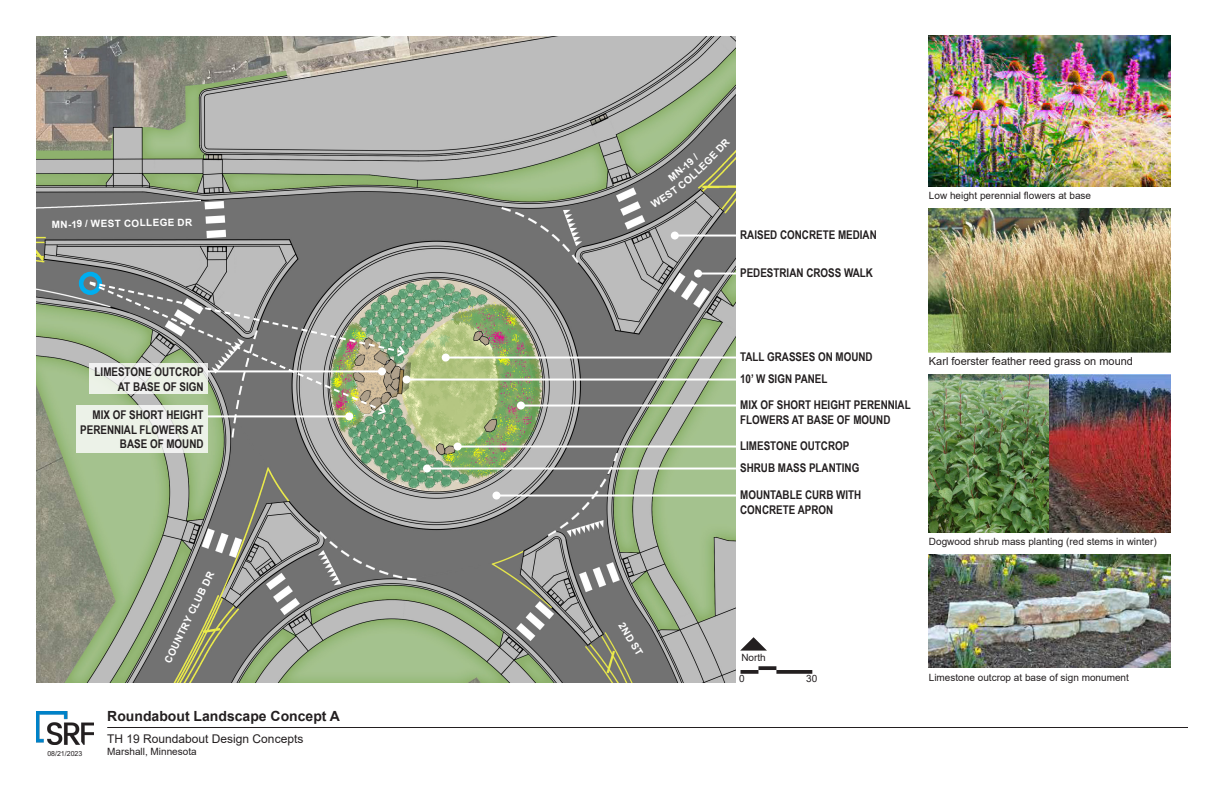
<style>
.page{position:relative;width:1224px;height:792px;background:#fff}
.page>*{position:absolute;margin:0;border:0;box-sizing:border-box;transform-origin:0 0}
.t1{font:700 14px "Arial";color:#231f20}
.label{font:700 12px/14.4px "Arial Narrow";color:#231f20}
.t2{font:12px "Arial";color:#231f20}
.label-2{font:11px "Arial";color:#231f20}
.label-3{font:10px "Arial";color:#231f20}
.label-4{font:700 10px "Arial";color:#fff}
.street_label{font:10px "Arial";color:#231f20}
.t3{font:7px "Arial";color:#231f20}
</style>
<div class="page">
<hr style="left:107px;top:727px;width:1081px;height:1px;background:#231f20">
<img style="left:36px;top:711px;width:58px;height:33px">
<img style="left:36px;top:36px;width:700px;height:647px">
<div style="left:79px;top:272px;width:23px;height:23px;border:5px solid #00aeef;border-radius:50%"></div>
<svg style="left:87px;top:280px;width:319px;height:78px;background:#84a68b"></svg>
<svg style="left:87px;top:281px;width:300px;height:133px;background:#93998c"></svg>
<svg style="left:376px;top:403px;width:11px;height:13px"></svg>
<svg style="left:776px;top:670px;width:36px;height:4px"></svg>
<svg style="left:758px;top:666px;width:18px;height:4px"></svg>
<svg style="left:741px;top:670px;width:17px;height:4px"></svg>
<svg style="left:740px;top:637px;width:27px;height:14px"></svg>
<hr style="left:407px;top:379px;width:329px;height:2px;background:#fff">
<div style="left:403px;top:376px;width:8px;height:8px;background:#fff;border-radius:50%"></div>
<hr style="left:446px;top:357px;width:290px;height:2px;background:#fff">
<div style="left:442px;top:354px;width:8px;height:8px;background:#fff;border-radius:50%"></div>
<hr style="left:521px;top:405px;width:215px;height:2px;background:#fff">
<div style="left:517px;top:402px;width:8px;height:8px;background:#fff;border-radius:50%"></div>
<hr style="left:427px;top:468px;width:309px;height:2px;background:#fff">
<div style="left:423px;top:465px;width:8px;height:8px;background:#fff;border-radius:50%"></div>
<hr style="left:458px;top:446px;width:278px;height:2px;background:#fff">
<div style="left:454px;top:443px;width:8px;height:8px;background:#fff;border-radius:50%"></div>
<hr style="left:208px;top:370px;width:174px;height:2px;background:#fff">
<div style="left:378px;top:367px;width:8px;height:8px;background:#fff;border-radius:50%"></div>
<div style="left:90px;top:364px;width:118px;height:30px;background:#ecf1e8"></div>
<hr style="left:496px;top:495px;width:240px;height:2px;background:#fff">
<div style="left:492px;top:492px;width:8px;height:8px;background:#fff;border-radius:50%"></div>
<hr style="left:698px;top:273px;width:38px;height:2px;background:#fff">
<div style="left:694px;top:270px;width:8px;height:8px;background:#fff;border-radius:50%"></div>
<hr style="left:675px;top:235px;width:61px;height:2px;background:#fff">
<div style="left:671px;top:232px;width:8px;height:8px;background:#fff;border-radius:50%"></div>
<hr style="left:208px;top:415px;width:141px;height:2px;background:#fff">
<div style="left:345px;top:412px;width:8px;height:8px;background:#fff;border-radius:50%"></div>
<div style="left:76px;top:406px;width:132px;height:47px;background:#ecf2e8"></div>
<img style="left:929px;top:209px;width:241px;height:144px">
<img style="left:929px;top:36px;width:241px;height:150px">
<img style="left:929px;top:375px;width:241px;height:157px">
<img style="left:929px;top:555px;width:241px;height:113px">
<svg style="left:650px;top:137px;width:80px;height:71px;background:#7e8175"></svg>
<p class="label-4" style="left:52px;top:217px;width:142px;rotate:-1deg">MN-19 / WEST COLLEGE DR</p>
<p class="label" style="left:95px;top:364px;width:111px">LIMESTONE OUTCROP</p>
<p class="label" style="left:118px;top:379px;width:87px">AT BASE OF SIGN</p>
<p class="label" style="left:93px;top:407px;width:112px">MIX OF SHORT HEIGHT</p>
<p class="label" style="left:80px;top:422px;width:125px;text-align:right">PERENNIAL FLOWERS AT<br>BASE OF MOUND</p>
<p class="label-4" style="left:161px;top:659px;width:102px;rotate:-64deg">COUNTRY CLUB DR</p>
<p class="t1" style="left:107px;top:706px;width:234px">Roundabout Landscape Concept A</p>
<p class="t2" style="left:107px;top:730px;width:198px">TH 19 Roundabout Design Concepts</p>
<p class="t3" style="left:47px;top:749px;width:37px">08/21/2023</p>
<p class="label-3" style="left:107px;top:744px;width:91px">Marshall, Minnesota</p>
<p class="label-4" style="left:627px;top:620px;width:38px;rotate:59deg">2ND ST</p>
<p class="label" style="left:740px;top:227px;width:138px">RAISED CONCRETE MEDIAN</p>
<p class="label" style="left:740px;top:265px;width:134px">PEDESTRIAN CROSS WALK</p>
<p class="label-3" style="left:929px;top:189px;width:164px">Low height perennial flowers at base</p>
<p class="label" style="left:740px;top:349px;width:134px">TALL GRASSES ON MOUND</p>
<p class="label" style="left:740px;top:397px;width:172px">MIX OF SHORT HEIGHT PERENNIAL<br>FLOWERS AT BASE OF MOUND</p>
<p class="label" style="left:740px;top:460px;width:121px">SHRUB MASS PLANTING</p>
<p class="label" style="left:740px;top:371px;width:89px">10’ W SIGN PANEL</p>
<p class="label" style="left:740px;top:438px;width:111px">LIMESTONE OUTCROP</p>
<p class="label" style="left:740px;top:487px;width:123px">MOUNTABLE CURB WITH<br>CONCRETE APRON</p>
<p class="label-2" style="left:929px;top:354px;width:206px">Karl foerster feather reed grass on mound</p>
<p class="label-3" style="left:929px;top:535px;width:229px">Dogwood shrub mass planting (red stems in winter)</p>
<p class="street_label" style="left:741px;top:650px;width:26px">North</p>
<p class="street_label" style="left:739px;top:672px;width:7px">0</p>
<p class="street_label" style="left:806px;top:672px;width:13px">30</p>
<p class="label-3" style="left:929px;top:670px;width:202px">Limestone outcrop at base of sign monument</p>
</div>
